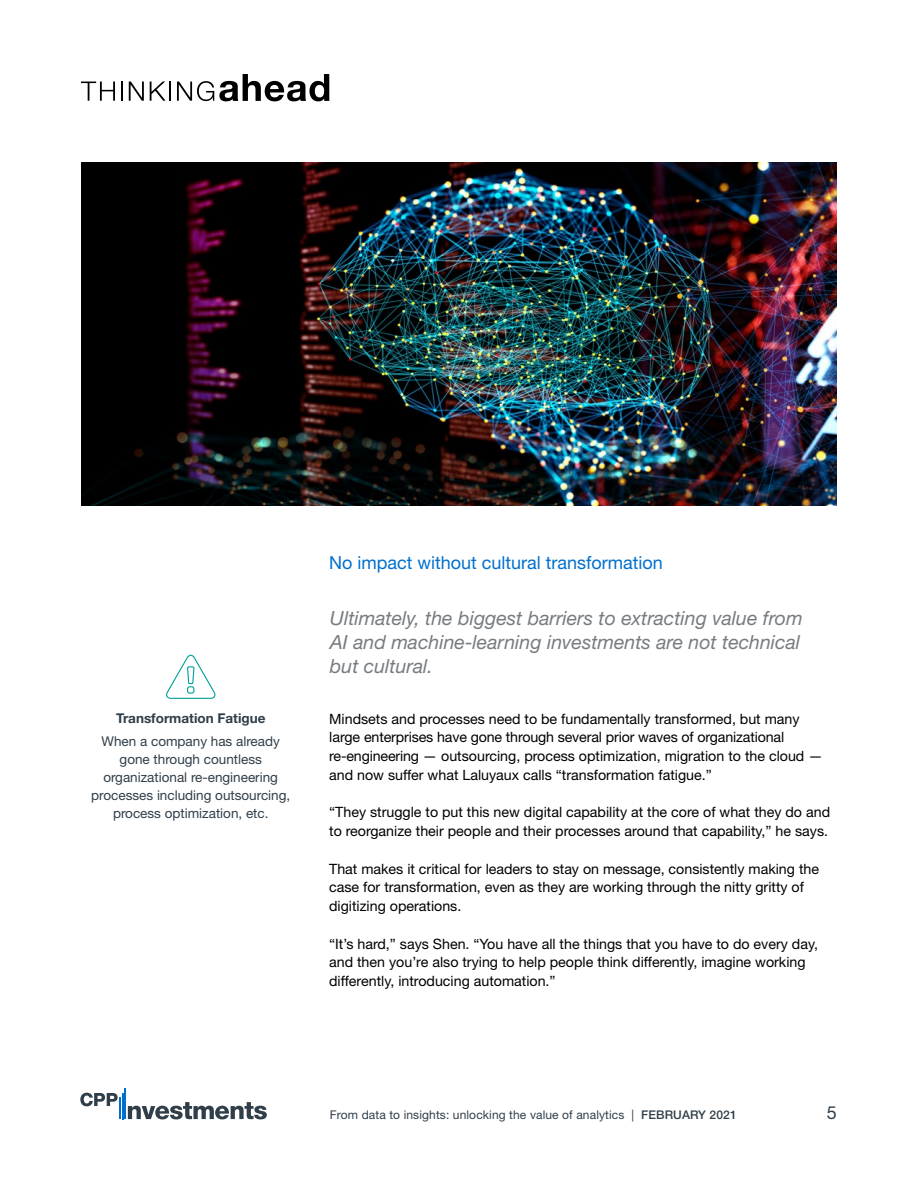
<style>
.page{position:relative;width:918px;height:1188px;background:#fff}
.page>*{position:absolute;margin:0;border:0;box-sizing:border-box;transform-origin:0 0}
.t1{font:italic 19.5px/24px "Helvetica Neue LT Pro";color:#767c80}
.t2{font:18px "Helvetica Neue LT Pro";color:#0070ce}
.t3{font:18px "Helvetica Neue LT Pro";color:#303e49}
.t4{font:14.25px/18.8px "Helvetica Neue LT Pro";color:#000}
.t5{font:13.5px/18px "Helvetica Neue LT Pro";color:#303e49;text-align:center}
.t6{font:700 13.5px "Helvetica Neue LT Pro";color:#303e49}
.t7{font:12px "Helvetica Neue LT Pro";letter-spacing:.01em;color:#303e49}
.s1{font-weight:500}
</style>
<div class="page">
<svg style="left:81px;top:82px;width:34px;height:19px"></svg>
<svg style="left:121px;top:82px;width:2px;height:19px"></svg>
<svg style="left:129px;top:82px;width:15px;height:19px"></svg>
<svg style="left:150px;top:82px;width:21px;height:19px"></svg>
<svg style="left:177px;top:74px;width:152px;height:27px"></svg>
<svg style="left:128px;top:1102px;width:139px;height:17px"></svg>
<hr style="left:122px;top:1093px;width:2px;height:26px;background:#0070ce">
<hr style="left:125px;top:1089px;width:1px;height:30px;background:#0070ce">
<svg style="left:80px;top:1093px;width:41px;height:26px"></svg>
<img style="left:81px;top:162px;width:756px;height:343px">
<svg style="left:166px;top:654px;width:50px;height:45px"></svg>
<p class="t6" style="left:116px;top:710px;width:151px">Transformation Fatigue</p>
<p class="t5" style="left:91px;top:732px;width:201px">When a company has already gone through countless organizational re-engineering processes including outsourcing, process optimization, etc.</p>
<p class="t2" style="left:329px;top:552px;width:335px">No impact without cultural transformation</p>
<p class="t1" style="left:330px;top:606px;width:474px">Ultimately, the biggest barriers to extracting value from<br>AI and machine-learning investments are not technical but cultural.</p>
<p class="t4" style="left:329px;top:709px;width:495px">Mindsets and processes need to be fundamentally transformed, but many large enterprises have gone through several prior waves of organizational re-engineering — outsourcing, process optimization, migration to the cloud — and now suffer what Laluyaux calls “transformation fatigue.”</p>
<p class="t4" style="left:329px;top:802px;width:502px">“They struggle to put this new digital capability at the core of what they do and to reorganize their people and their processes around that capability,” he says.</p>
<p class="t4" style="left:329px;top:859px;width:491px">That makes it critical for leaders to stay on message, consistently making the case for transformation, even as they are working through the nitty gritty of digitizing operations.</p>
<p class="t4" style="left:329px;top:934px;width:490px">“It’s hard,” says Shen. “You have all the things that you have to do every day, and then you’re also trying to help people think differently, imagine working differently, introducing automation.”</p>
<p class="t7" style="left:330px;top:1107px;width:408px">From data to insights: unlocking the value of analytics | <span class="s1">FEBRUARY 2021</span></p>
<p class="t3" style="left:827px;top:1101px;width:12px">5</p>
</div>
